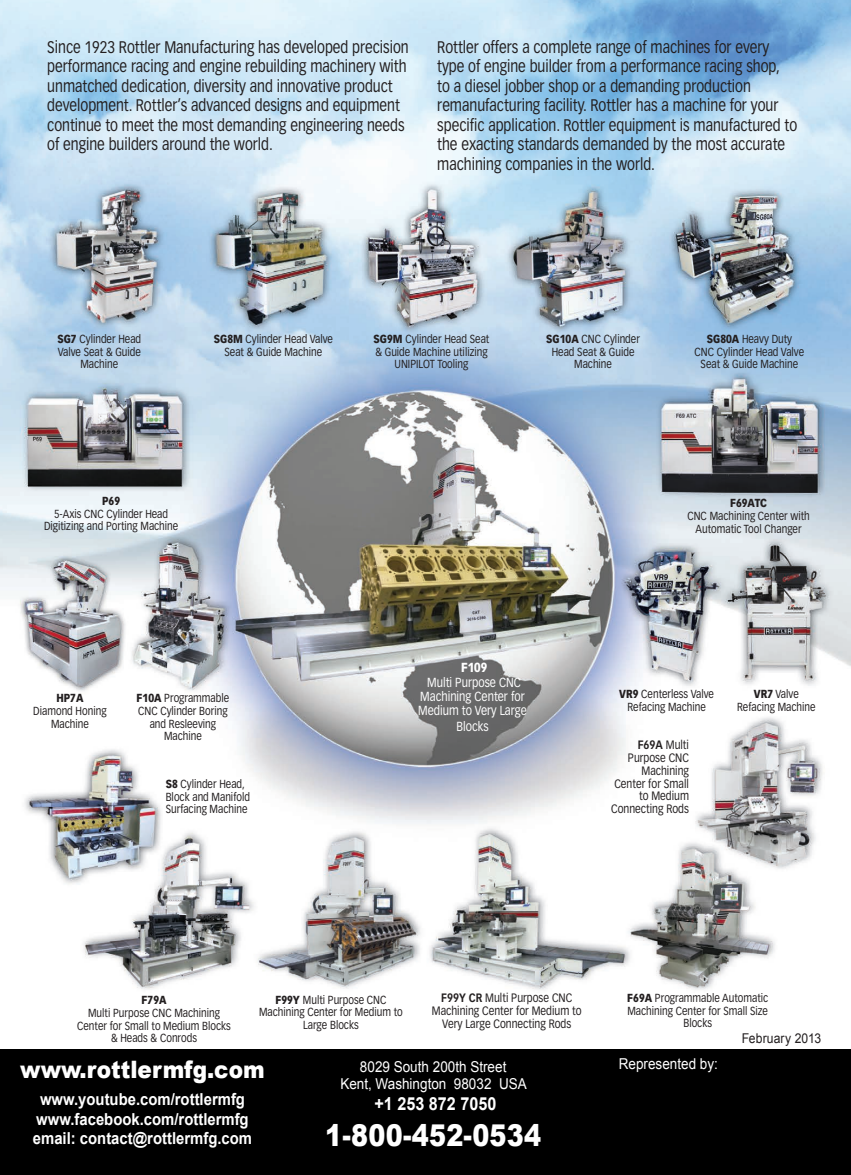
<style>
.page{position:relative;width:851px;height:1175px;background:#fff}
.page>*{position:absolute;margin:0;border:0;box-sizing:border-box;transform-origin:0 0}
.t1{font:900 30px "Arial";letter-spacing:.01em;color:#fff;scale:.85 1}
.t2{font:900 24px "Arial";color:#fff;scale:.9 1}
.t3{font:700 18px "Arial";color:#fff;scale:.9 1}
.t4{font:16.5px/19.5px "Vectora LH";color:#231f20;scale:.83 1}
.t5{font:700 16.5px/19.5px "Arial";color:#fff;text-align:center;scale:.9 1}
.t6{font:15px/16.5px "Arial";color:#fff;text-align:center;scale:.9 1}
.t7{font:13.5px "Arial";letter-spacing:.005em;color:#231f20;scale:.9 1}
.t8{font:12.9px/14.7px "Vectora LH";color:#fff;text-align:center;scale:.85 1}
.t9{font:900 12.9px "Vectora LH";color:#fff;scale:.85 1}
.t10{font:12px/12.8px "Vectora LH";color:#231f20;text-align:right;scale:.85 1}
.t11{font:11.55px/12.8px "Vectora LH";color:#231f20;text-align:center;scale:.85 1}
.t12{font:900 11.55px "Vectora LH";color:#231f20;scale:.85 1}
.s1{font-weight:900}
.s2{font-weight:700}
</style>
<div class="page">
<img style="left:0;top:0;width:850px;height:990px">
<div style="left:0;top:1049px;width:850px;height:125px;background:#000"></div>
<p class="t4" style="left:47px;top:37px;width:437px">Since 1923 Rottler Manufacturing has developed precision performance racing and engine rebuilding machinery with unmatched dedication, diversity and innovative product development. Rottler’s advanced designs and equipment continue to meet the most demanding engineering needs of engine builders around the world.</p>
<p class="t4" style="left:437px;top:37px;width:435px">Rottler offers a complete range of machines for every type of engine builder from a performance racing shop,<br>to a diesel jobber shop or a demanding production remanufacturing facility. Rottler has a machine for your specific application. Rottler equipment is manufactured to the exacting standards demanded by the most accurate machining companies in the world.</p>
<p class="t11" style="left:57px;top:332px;width:100px"><span class="s1">SG7</span> Cylinder Head<br>Valve Seat &amp; Guide<br>Machine</p>
<p class="t11" style="left:214px;top:332px;width:142px"><span class="s1">SG8M</span> Cylinder Head Valve<br>Seat &amp; Guide Machine</p>
<p class="t11" style="left:373px;top:332px;width:138px"><span class="s1">SG9M</span> Cylinder Head Seat &amp; Guide Machine utilizing<br>UNIPILOT Tooling</p>
<p class="t12" style="left:102px;top:493px;width:23px">P69</p>
<p class="t11" style="left:44px;top:507px;width:159px">5-Axis CNC Cylinder Head<br>Digitizing and Porting Machine</p>
<p class="t11" style="left:546px;top:332px;width:112px"><span class="s1">SG10A</span> CNC Cylinder<br>Head Seat &amp; Guide<br>Machine</p>
<p class="t11" style="left:694px;top:332px;width:130px"><span class="s1">SG80A</span> Heavy Duty<br>CNC Cylinder Head Valve<br>Seat &amp; Guide Machine</p>
<p class="t12" style="left:730px;top:496px;width:45px">F69ATC</p>
<p class="t11" style="left:687px;top:509px;width:146px">CNC Machining Center with<br>Automatic Tool Changer</p>
<p class="t12" style="left:56px;top:691px;width:33px">HP7A</p>
<p class="t11" style="left:33px;top:704px;width:88px">Diamond Honing<br>Machine</p>
<p class="t11" style="left:137px;top:692px;width:110px"><span class="s1">F10A</span> Programmable<br>CNC Cylinder Boring and Resleeving<br>Machine</p>
<p class="t11" style="left:166px;top:777px;width:101px;text-align:left"><span class="s1">S8</span> Cylinder Head,<br>Block and Manifold<br>Surfacing Machine</p>
<p class="t9" style="left:461px;top:659px;width:32px">F109</p>
<p class="t8" style="left:418px;top:675px;width:129px">Multi Purpose CNC<br>Machining Center for<br>Medium to Very Large<br>Blocks</p>
<p class="t11" style="left:619px;top:687px;width:113px"><span class="s1">VR9</span> Centerless Valve<br>Refacing Machine</p>
<p class="t10" style="left:611px;top:739px;width:93px"><span class="s2">F69A</span> Multi<br>Purpose CNC<br>Machining<br>Center for Small to Medium<br>Connecting Rods</p>
<p class="t11" style="left:737px;top:687px;width:94px"><span class="s1">VR7</span> Valve<br>Refacing Machine</p>
<p class="t12" style="left:142px;top:992px;width:31px">F79A</p>
<p class="t11" style="left:77px;top:1006px;width:182px">Multi Purpose CNC Machining<br>Center for Small to Medium Blocks &amp; Heads &amp; Conrods</p>
<p class="t10" style="left:432px;top:991px;width:178px;text-align:center"><span class="s2">F99Y CR</span> Multi Purpose CNC<br>Machining Center for Medium to<br>Very Large Connecting Rods</p>
<p class="t11" style="left:259px;top:993px;width:171px"><span class="s1">F99Y</span> Multi Purpose CNC<br>Machining Center for Medium to<br>Large Blocks</p>
<p class="t11" style="left:627px;top:991px;width:167px"><span class="s1">F69A</span> Programmable Automatic<br>Machining Center for Small Size<br>Blocks</p>
<p class="t7" style="left:741px;top:1029px;width:90px">February 2013</p>
<h2 class="t2" style="left:20px;top:1052px;width:273px">www.rottlermfg.com</h2>
<p class="t6" style="left:619px;top:1055px;width:112px">Represented by:</p>
<h3 class="t5" style="left:33px;top:1090px;width:245px">www.youtube.com/rottlermfg www.facebook.com/rottlermfg email: contact@rottlermfg.com</h3>
<p class="t6" style="left:340px;top:1059px;width:209px">8029 South 200th Street<br>Kent, Washington 98032 USA</p>
<h3 class="t3" style="left:374px;top:1091px;width:137px">+1 253 872 7050</h3>
<h1 class="t1" style="left:325px;top:1113px;width:255px">1-800-452-0534</h1>
</div>
